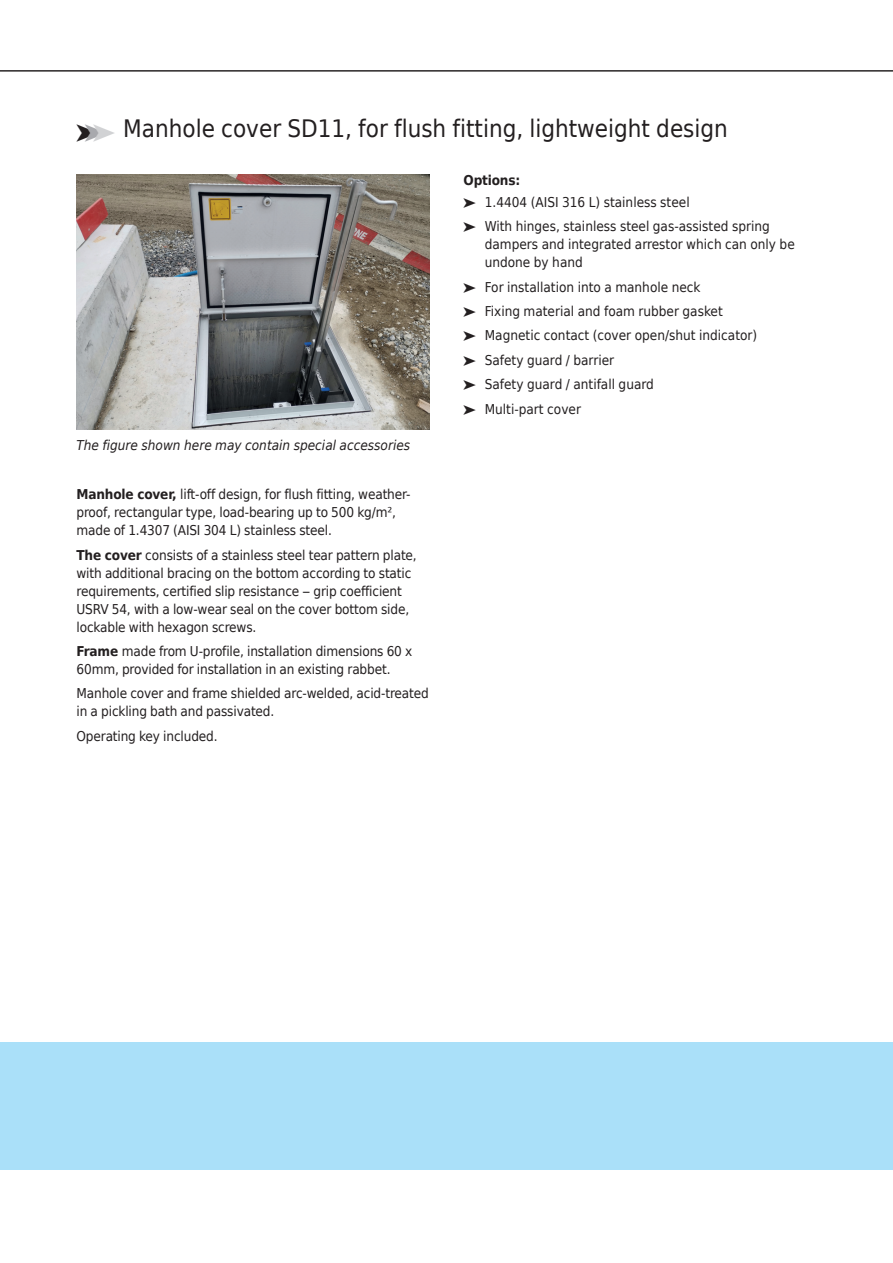
<style>
.page{position:relative;width:893px;height:1263px;background:#fff}
.page>*{position:absolute;margin:0;border:0;box-sizing:border-box;transform-origin:0 0}
.t1{font:24px "Huber Tec";color:#231f20}
.t2{font:13.5px/18px "Huber Tec";letter-spacing:-.01em;color:#231f20}
.t3{font:italic 13.5px "Huber Tec";color:#231f20}
.t4{font:700 13.5px "Huber Tec";letter-spacing:-.01em;color:#231f20}
.s1{color:#a8a9ad}
.s2{color:#d1d2d4}
.s3{font-weight:700}
</style>
<div class="page">
<hr style="left:0;top:71px;width:893px;height:1px;background:#231f20">
<div style="left:0;top:1042px;width:893px;height:127px;background:#aae0f9"></div>
<img style="left:77px;top:174px;width:352px;height:255px">
<h1 class="t1" style="left:77px;top:123px;width:40px">➤<span class="s1">➤</span><span class="s2">➤</span></h1>
<p class="t1" style="left:123px;top:115px;width:606px">Manhole cover SD11, for flush fitting, lightweight design</p>
<p class="t4" style="left:463px;top:172px;width:58px">Options:</p>
<p class="t2" style="left:463px;top:193px;width:228px">➤ 1.4404 (AISI 316 L) stainless steel</p>
<p class="t2" style="left:485px;top:218px;width:312px;text-indent:-21px">➤ With hinges, stainless steel gas-assisted spring dampers and integrated arrestor which can only be undone by hand</p>
<p class="t2" style="left:463px;top:278px;width:239px">➤ For installation into a manhole neck</p>
<p class="t2" style="left:463px;top:302px;width:261px">➤ Fixing material and foam rubber gasket</p>
<p class="t2" style="left:463px;top:327px;width:295px">➤ Magnetic contact (cover open/shut indicator)</p>
<p class="t2" style="left:463px;top:351px;width:152px">➤ Safety guard / barrier</p>
<p class="t2" style="left:463px;top:375px;width:192px">➤ Safety guard / antifall guard</p>
<p class="t2" style="left:463px;top:400px;width:119px">➤ Multi-part cover</p>
<p class="t3" style="left:77px;top:438px;width:335px">The figure shown here may contain special accessories</p>
<p class="t2" style="left:77px;top:486px;width:335px"><span class="s3">Manhole cover,</span> lift-off design, for flush fitting, weather&shy;proof, rectangular type, load-bearing up to 500 kg/m², made of 1.4307 (AISI 304 L) stainless steel.</p>
<p class="t2" style="left:77px;top:546px;width:342px"><span class="s3">The cover</span> consists of a stainless steel tear pattern plate, with additional bracing on the bottom according to static requirements, certified slip resistance – grip coefficient USRV 54, with a low-wear seal on the cover bottom side, lockable with hexagon screws.</p>
<p class="t2" style="left:77px;top:642px;width:337px"><span class="s3">Frame</span> made from U-profile, installation dimensions 60 x<br>60mm, provided for installation in an existing rabbet.</p>
<p class="t2" style="left:77px;top:685px;width:354px">Manhole cover and frame shielded arc-welded, acid-treated in a pickling bath and passivated.</p>
<p class="t2" style="left:77px;top:727px;width:143px">Operating key included.</p>
</div>
